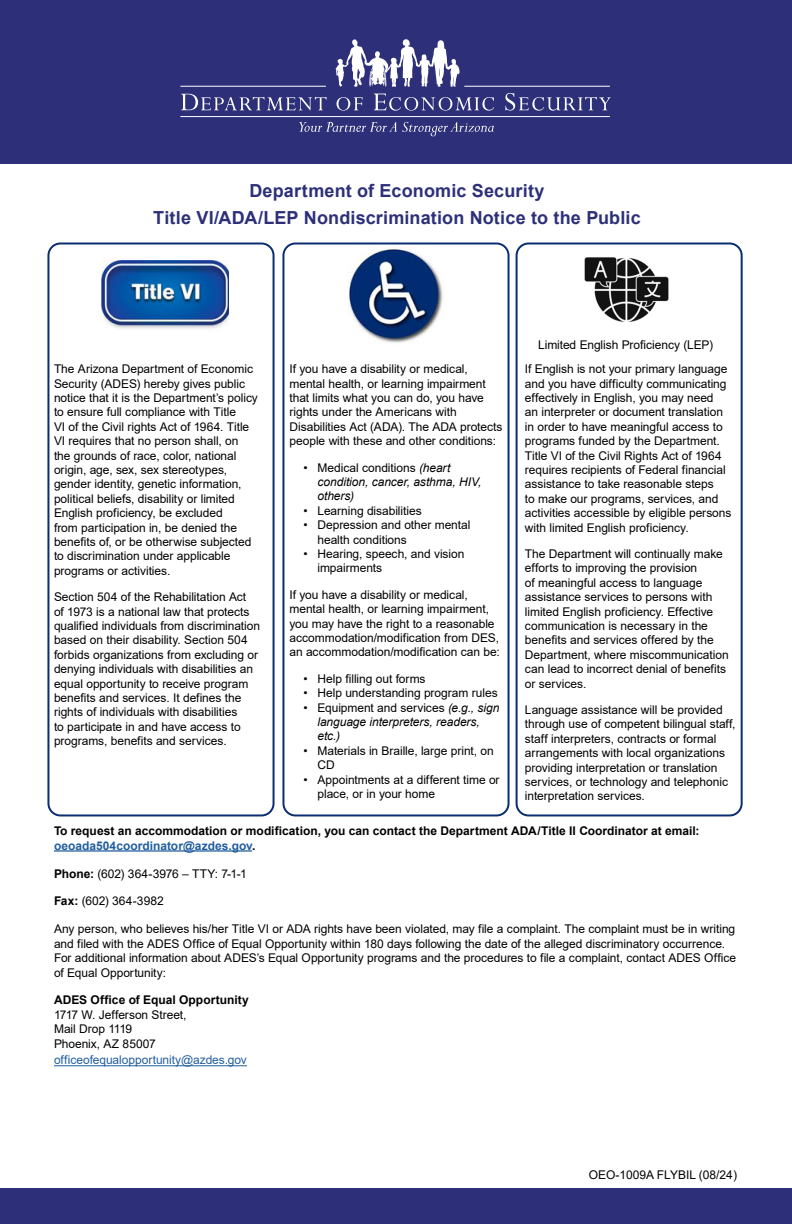
<style>
.page{position:relative;width:792px;height:1224px;background:#fff}
.page>*{position:absolute;margin:0;border:0;box-sizing:border-box;transform-origin:0 0}
.t1{font:700 18px/26.4px "Arial";letter-spacing:.01em;color:#2d3079;text-align:center}
.t2{font:12px/14.4px "Arial";letter-spacing:-.005em;color:#000}
.t3{font:700 12px/14.4px "Arial";color:#000}
.t4{font:italic 12px/14.4px "Arial";letter-spacing:-.005em;color:#000}
.t5{font:12px "Arial";letter-spacing:-.005em;color:#215e9e}
.s1{color:#215e9e}
.s2{font-weight:700}
.s3{font-style:normal}
</style>
<div class="page">
<div style="left:0;top:0;width:792px;height:164px;background:#2d3079"></div>
<svg style="left:181px;top:94px;width:145px;height:16px"></svg>
<svg style="left:299px;top:122px;width:195px;height:14px"></svg>
<svg style="left:335px;top:39px;width:125px;height:48px"></svg>
<svg style="left:337px;top:97px;width:26px;height:14px"></svg>
<svg style="left:374px;top:94px;width:120px;height:17px"></svg>
<svg style="left:505px;top:93px;width:106px;height:18px"></svg>
<hr style="left:180px;top:86px;width:146px;height:1px;background:#fff">
<hr style="left:464px;top:86px;width:146px;height:1px;background:#fff">
<hr style="left:180px;top:116px;width:430px;height:1px;background:#fff">
<div style="left:47px;top:242px;width:228px;height:574px;border:2px solid #0b2d72;border-radius:12px"></div>
<div style="left:282px;top:242px;width:228px;height:574px;border:2px solid #0b2d72;border-radius:12px"></div>
<div style="left:516px;top:242px;width:227px;height:574px;border:2px solid #0b2d72;border-radius:12px"></div>
<img style="left:102px;top:260px;width:126px;height:69px">
<img style="left:348px;top:247px;width:96px;height:97px">
<img style="left:584px;top:257px;width:85px;height:66px">
<div style="left:0;top:1188px;width:792px;height:36px;background:#2d3079"></div>
<hr style="left:54px;top:850px;width:198px;height:2px;background:#215e9e">
<hr style="left:54px;top:1065px;width:193px;height:1px;background:#215e9e">
<h1 class="t1" style="left:153px;top:178px;width:489px">Department of Economic Security<br>Title VI/ADA/LEP Nondiscrimination Notice to the Public</h1>
<p class="t2" style="left:525px;top:333px;width:204px;line-height:24px;text-align:center">Limited English Proficiency (LEP)<br>If English is not your primary language</p>
<p class="t2" style="left:525px;top:376px;width:208px">and you have difficulty communicating effectively in English, you may need<br>an interpreter or document translation in order to have meaningful access to programs funded by the Department.<br>Title VI of the Civil Rights Act of 1964 requires recipients of Federal financial assistance to take reasonable steps<br>to make our programs, services, and activities accessible by eligible persons with limited English proficiency.</p>
<p class="t2" style="left:525px;top:547px;width:205px">The Department will continually make efforts to improving the provision<br>of meaningful access to language assistance services to persons with limited English proficiency. Effective communication is necessary in the benefits and services offered by the Department, where miscommunication can lead to incorrect denial of benefits or services.</p>
<p class="t2" style="left:525px;top:703px;width:212px">Language assistance will be provided through use of competent bilingual staff, staff interpreters, contracts or formal arrangements with local organizations providing interpretation or translation services, or technology and telephonic interpretation services.</p>
<p class="t3" style="left:54px;top:824px;width:647px">To request an accommodation or modification, you can contact the Department ADA/Title II Coordinator at email: <span class="s1">oeoada504coordinator@azdes.gov</span>.</p>
<p class="t2" style="left:54px;top:866px;width:194px"><span class="s2">Phone:</span> (602) 364-3976 – TTY: 7-1-1</p>
<p class="t2" style="left:54px;top:894px;width:111px"><span class="s2">Fax:</span> (602) 364-3982</p>
<p class="t2" style="left:54px;top:922px;width:684px">Any person, who believes his/her Title VI or ADA rights have been violated, may file a complaint. The complaint must be in writing and filed with the ADES Office of Equal Opportunity within 180 days following the date of the alleged discriminatory occurrence.<br>For additional information about ADES’s Equal Opportunity programs and the procedures to file a complaint, contact ADES Office of Equal Opportunity:</p>
<p class="t3" style="left:54px;top:993px;width:196px">ADES Office of Equal Opportunity</p>
<p class="t2" style="left:54px;top:1007px;width:134px">1717 W. Jefferson Street,<br>Mail Drop 1119<br>Phoenix, AZ 85007</p>
<p class="t5" style="left:54px;top:1052px;width:194px">officeofequalopportunity@azdes.gov</p>
<p class="t2" style="left:54px;top:362px;width:205px">The Arizona Department of Economic Security (ADES) hereby gives public notice that it is the Department’s policy to ensure full compliance with Title<br>VI of the Civil rights Act of 1964. Title VI requires that no person shall, on the grounds of race, color, national origin, age, sex, sex stereotypes, gender identity, genetic information, political beliefs, disability or limited English proficiency, be excluded<br>from participation in, be denied the benefits of, or be otherwise subjected to discrimination under applicable programs or activities.</p>
<p class="t2" style="left:54px;top:590px;width:208px">Section 504 of the Rehabilitation Act<br>of 1973 is a national law that protects qualified individuals from discrimination based on their disability. Section 504 forbids organizations from excluding or denying individuals with disabilities an equal opportunity to receive program benefits and services. It defines the rights of individuals with disabilities<br>to participate in and have access to programs, benefits and services.</p>
<p class="t2" style="left:290px;top:362px;width:214px">If you have a disability or medical, mental health, or learning impairment that limits what you can do, you have rights under the Americans with Disabilities Act (ADA). The ADA protects people with these and other conditions:</p>
<p class="t4" style="left:317px;top:460px;width:166px;text-indent:-14px"><span class="s3">• Medical conditions</span> (heart condition, cancer, asthma, HIV, others)</p>
<p class="t2" style="left:304px;top:503px;width:120px">• Learning disabilities</p>
<p class="t2" style="left:318px;top:518px;width:154px;text-indent:-14px">• Depression and other mental health conditions</p>
<p class="t2" style="left:318px;top:547px;width:149px;text-indent:-14px">• Hearing, speech, and vision impairments</p>
<p class="t2" style="left:290px;top:587px;width:212px">If you have a disability or medical, mental health, or learning impairment, you may have the right to a reasonable accommodation/modification from DES, an accommodation/modification can be:</p>
<p class="t2" style="left:304px;top:671px;width:124px">• Help filling out forms</p>
<p class="t2" style="left:304px;top:686px;width:196px">• Help understanding program rules</p>
<p class="t4" style="left:317px;top:700px;width:183px;text-indent:-14px"><span class="s3">• Equipment and services</span> (e.g., sign language interpreters, readers, etc.)</p>
<p class="t2" style="left:318px;top:743px;width:178px;text-indent:-14px">• Materials in Braille, large print, on<br>CD</p>
<p class="t2" style="left:318px;top:772px;width:184px;text-indent:-14px">• Appointments at a different time or place, or in your home</p>
<p class="t2" style="left:589px;top:1167px;width:150px">OEO-1009A FLYBIL (08/24)</p>
</div>
